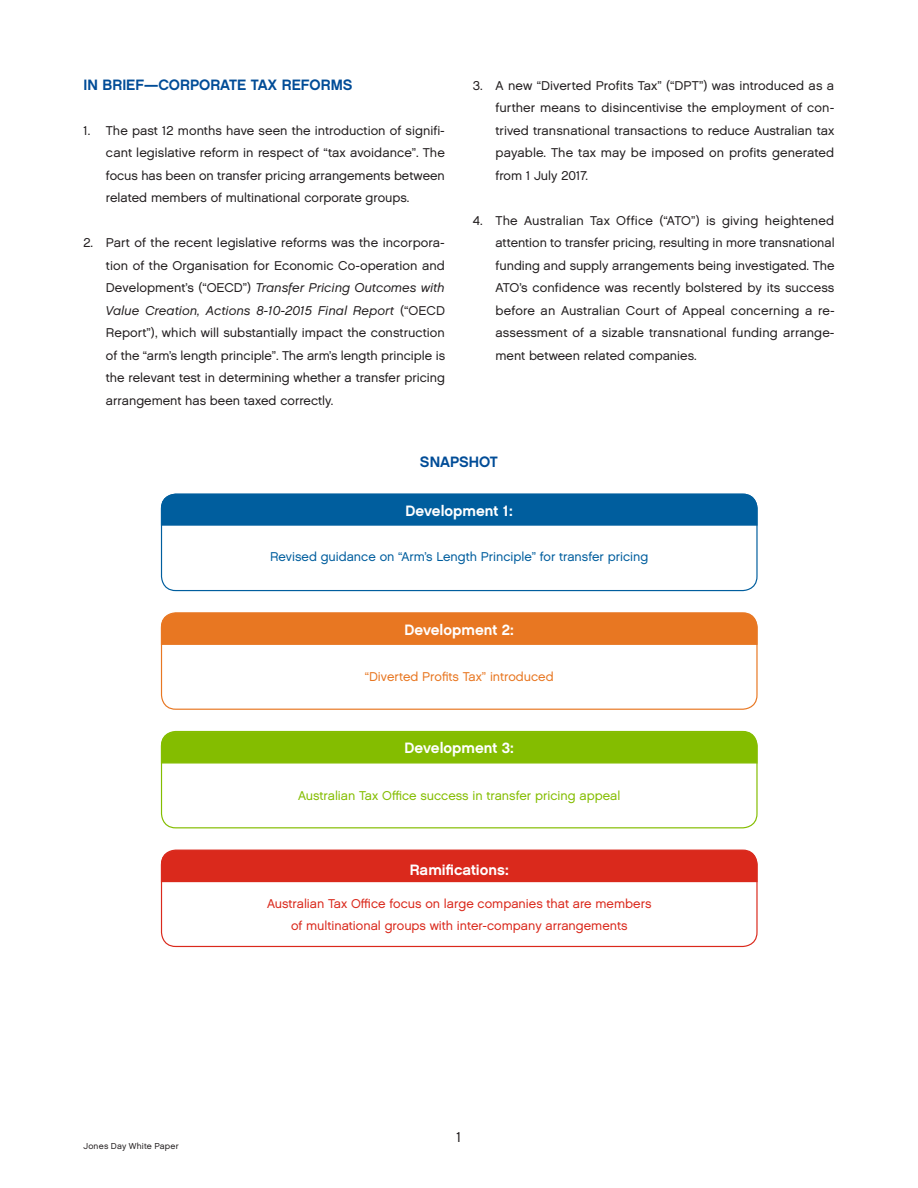
<style>
.page{position:relative;width:918px;height:1188px;background:#fff}
.page>*{position:absolute;margin:0;border:0;box-sizing:border-box;transform-origin:0 0}
.t1{font:15px "Chalet New York Nineteen Sixty";color:#fff}
.Subhead_Leve_1_10pt{font:15px "Chalet New York Nineteen Sixty";color:#004c97}
.t2{font:14.25px "Chalet London Nineteen Sixty";color:#231f20}
.Body_Copy_Bullets{font:12.75px/22.5px "Chalet London Nineteen Sixty";color:#231f20;text-align:justify}
.t3{font:12.75px/22.5px "Chalet London Nineteen Sixty";color:#da291c;text-align:center}
.t4{font:12.75px "Chalet London Nineteen Sixty";color:#005e9e}
.t5{font:12.75px "Chalet London Nineteen Sixty";color:#84bd00}
.t6{font:12.75px "Chalet London Nineteen Sixty";color:#e87722}
.t7{font:8.7px "Chalet London Nineteen Sixty";letter-spacing:.02em;color:#231f20}
.s1{font-family:"Chalet Oblique London"}
</style>
<div class="page">
<div style="left:161px;top:612px;width:597px;height:98px;border:1px solid #e87722;border-radius:14px"></div>
<div style="left:161px;top:494px;width:597px;height:97px;border:1px solid #005e9e;border-radius:14px"></div>
<div style="left:161px;top:731px;width:597px;height:97px;border:1px solid #84bd00;border-radius:14px"></div>
<div style="left:161px;top:850px;width:597px;height:97px;border:1px solid #da291c;border-radius:14px"></div>
<div style="left:160px;top:493px;width:598px;height:33px;background:#005e9e"></div>
<div style="left:160px;top:612px;width:598px;height:33px;background:#e87722"></div>
<div style="left:160px;top:731px;width:598px;height:33px;background:#84bd00"></div>
<div style="left:160px;top:850px;width:598px;height:33px;background:#da291c"></div>
<p class="Subhead_Leve_1_10pt" style="left:83px;top:75px;width:271px">IN BRIEF—CORPORATE TAX REFORMS</p>
<p class="Body_Copy_Bullets" style="left:106px;top:119px;width:341px;text-indent:-22px">1. The past 12 months have seen the introduction of signifi&shy;cant legislative reform in respect of “tax avoidance”. The focus has been on transfer pricing arrangements between related members of multinational corporate groups.</p>
<p class="Body_Copy_Bullets" style="left:106px;top:231px;width:341px;text-indent:-22px">2. Part of the recent legislative reforms was the incorpora&shy;tion of the Organisation for Economic Co-operation and Development’s (“OECD”) <span class="s1">Transfer Pricing Outcomes with Value Creation, Actions 8-10-2015 Final Report</span> (“OECD Report”), which will substantially impact the construction of the “arm’s length principle”. The arm’s length principle is the relevant test in determining whether a transfer pricing arrangement has been taxed correctly.</p>
<p class="Body_Copy_Bullets" style="left:495px;top:74px;width:341px;text-indent:-22px">3. A new “Diverted Profits Tax” (“DPT”) was introduced as a further means to disincentivise the employment of con&shy;trived transnational transactions to reduce Australian tax payable. The tax may be imposed on profits generated from 1 July 2017.</p>
<p class="Body_Copy_Bullets" style="left:495px;top:209px;width:341px;text-indent:-22px">4. The Australian Tax Office (“ATO”) is giving heightened attention to transfer pricing, resulting in more transnational funding and supply arrangements being investigated. The ATO’s confidence was recently bolstered by its success before an Australian Court of Appeal concerning a re&shy;assessment of a sizable transnational funding arrange&shy;ment between related companies.</p>
<p class="Subhead_Leve_1_10pt" style="left:420px;top:453px;width:80px">SNAPSHOT</p>
<p class="t1" style="left:406px;top:501px;width:109px">Development 1:</p>
<p class="t4" style="left:270px;top:549px;width:380px">Revised guidance on “Arm’s Length Principle” for transfer pricing</p>
<p class="t1" style="left:405px;top:621px;width:111px">Development 2:</p>
<p class="t6" style="left:365px;top:668px;width:190px">“Diverted Profits Tax” introduced</p>
<p class="t1" style="left:405px;top:738px;width:111px">Development 3:</p>
<p class="t5" style="left:298px;top:788px;width:324px">Australian Tax Office success in transfer pricing appeal</p>
<p class="t7" style="left:83px;top:1141px;width:97px">Jones Day White Paper</p>
<p class="t1" style="left:410px;top:860px;width:100px">Ramifications:</p>
<p class="t3" style="left:267px;top:892px;width:386px">Australian Tax Office focus on large companies that are members of multinational groups with inter-company arrangements</p>
<p class="t2" style="left:457px;top:1129px;width:6px">1</p>
</div>
